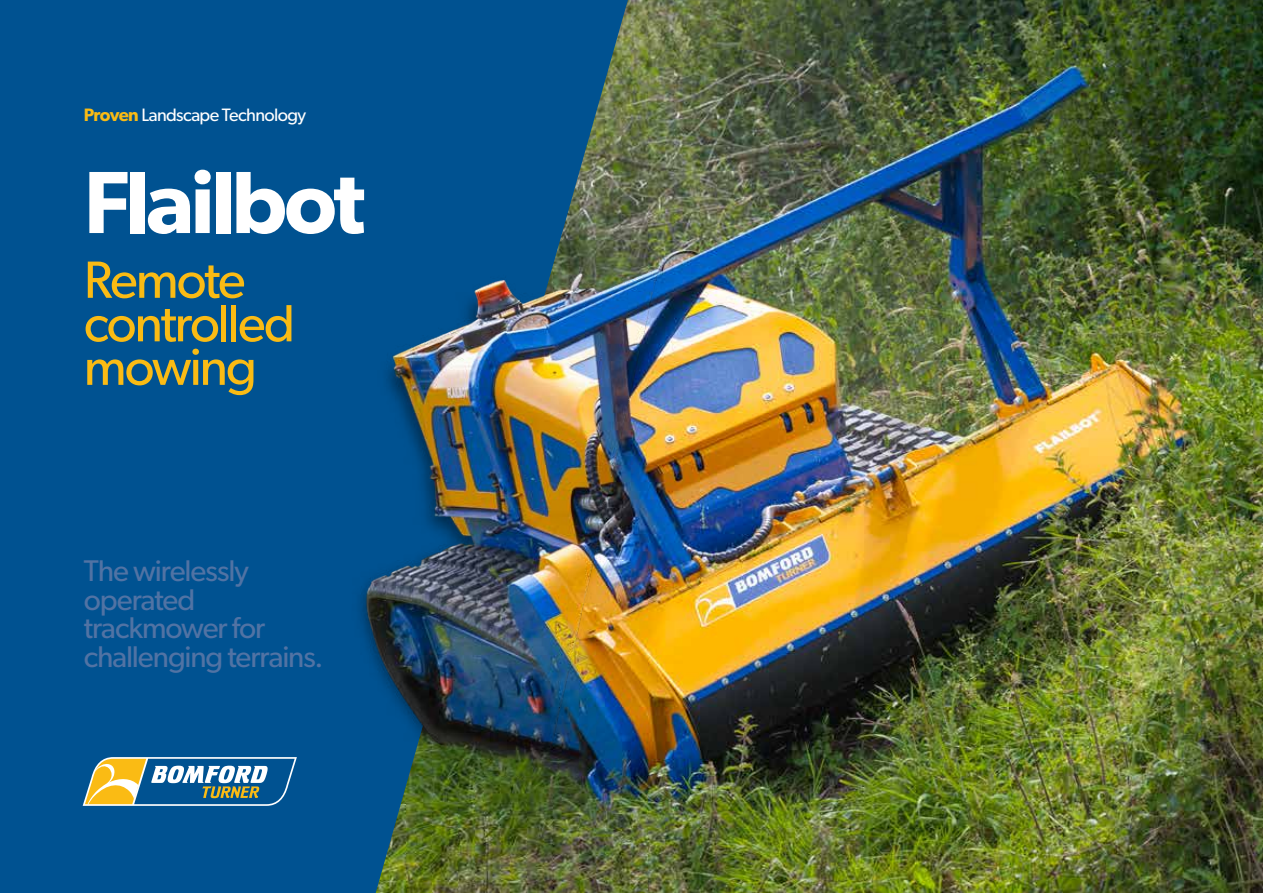
<style>
.page{position:relative;width:1263px;height:893px;background:#fff}
.page>*{position:absolute;margin:0;border:0;box-sizing:border-box;transform-origin:0 0}
.t1{font:600 88.5px "Gibson";letter-spacing:-.04em;color:#fff}
.t2{font:52.5px/43.5px "Gibson";letter-spacing:-.04em;color:#fabb14}
.t3{font:30px/28.5px "Gibson";letter-spacing:-.035em;color:#5173a4}
.t4{font:18px "Gibson";letter-spacing:-.03em;color:#fff}
.s1{font-weight:600;color:#fabb14}
</style>
<div class="page">
<img style="left:1199px;top:0;width:64px;height:893px">
<div style="left:0;top:0;width:293px;height:893px;background:#005291"></div>
<svg style="left:83px;top:757px;width:210px;height:49px;background:#729292"></svg>
<img style="left:293px;top:0;width:906px;height:893px">
<p class="t4" style="left:84px;top:104px;width:224px"><span class="s1">Proven</span> Landscape Technology</p>
<h1 class="t1" style="left:84px;top:150px;width:283px">Flailbot</h1>
<h2 class="t2" style="left:84px;top:257px;width:213px">Remote controlled mowing</h2>
<p class="t3" style="left:84px;top:556px;width:241px">The wirelessly operated trackmower for challenging terrains.</p>
</div>
